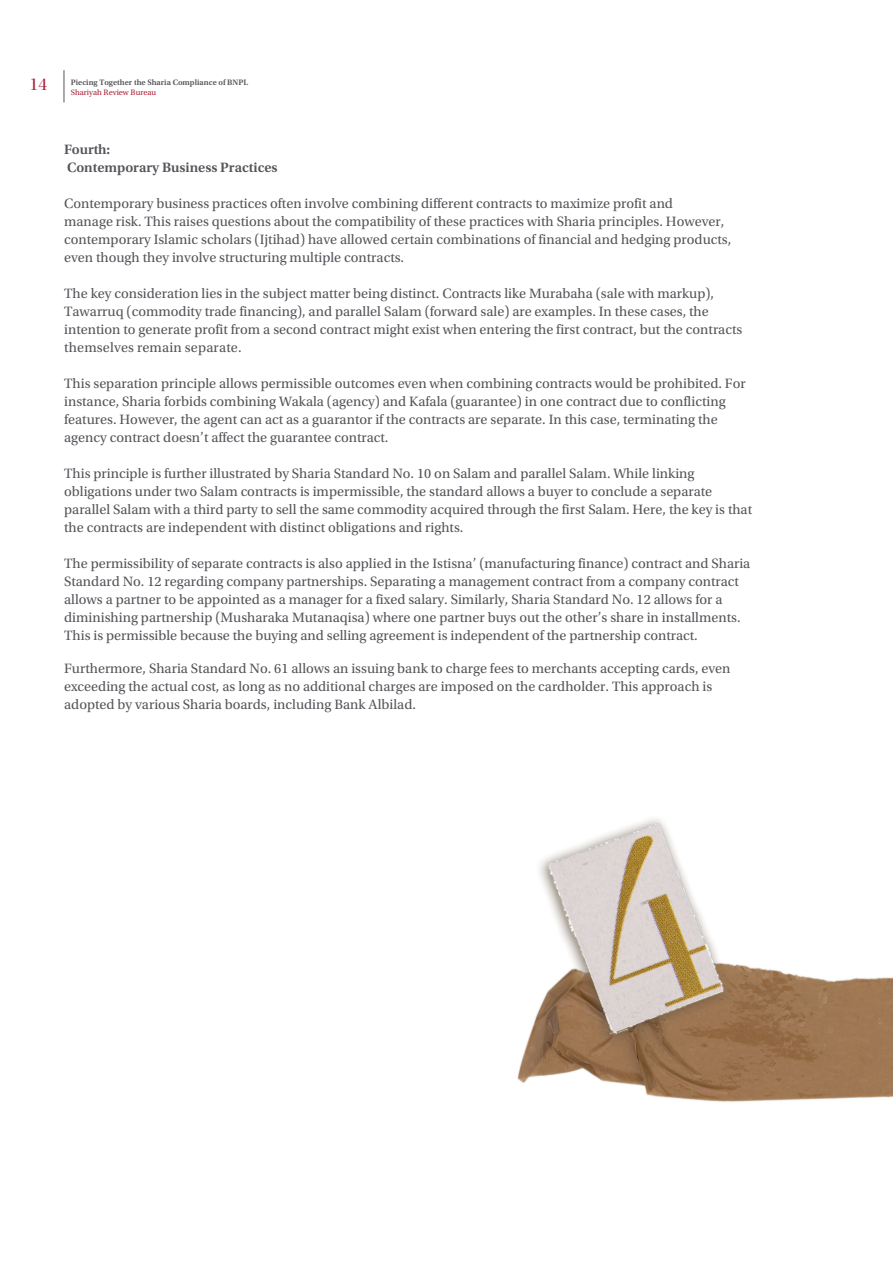
<style>
.page{position:relative;width:893px;height:1263px;background:#fff}
.page>*{position:absolute;margin:0;border:0;box-sizing:border-box;transform-origin:0 0}
.t1{font:18px "Utopia Std Disp";color:#ab1d34}
.t2{font:14.25px/18px "Utopia Std";color:#54555a}
.t3{font:600 14.25px/18px "Utopia Std";color:#54555a}
.t4{font:600 8.25px "Utopia Std";color:#54555a}
.t5{font:8.25px "Utopia Std";color:#ab1d34}
</style>
<div class="page">
<hr style="left:64px;top:70px;width:1px;height:32px;background:#54555a">
<img style="left:779px;top:970px;width:114px;height:131px">
<img style="left:517px;top:819px;width:262px;height:283px">
<p class="t1" style="left:29px;top:75px;width:19px">14</p>
<p class="t4" style="left:71px;top:77px;width:179px">Piecing Together the Sharia Compliance of BNPL</p>
<p class="t5" style="left:71px;top:88px;width:87px">Shariyah Review Bureau</p>
<p class="t3" style="left:64px;top:141px;width:215px">Fourth:<br>Contemporary Business Practices</p>
<p class="t2" style="left:64px;top:195px;width:669px">Contemporary business practices often involve combining different contracts to maximize profit and<br>manage risk. This raises questions about the compatibility of these practices with Sharia principles. However, contemporary Islamic scholars (Ijtihad) have allowed certain combinations of financial and hedging products, even though they involve structuring multiple contracts.</p>
<p class="t2" style="left:64px;top:285px;width:680px">The key consideration lies in the subject matter being distinct. Contracts like Murabaha (sale with markup), Tawarruq (commodity trade financing), and parallel Salam (forward sale) are examples. In these cases, the intention to generate profit from a second contract might exist when entering the first contract, but the contracts themselves remain separate.</p>
<p class="t2" style="left:64px;top:375px;width:683px">This separation principle allows permissible outcomes even when combining contracts would be prohibited. For instance, Sharia forbids combining Wakala (agency) and Kafala (guarantee) in one contract due to conflicting features. However, the agent can act as a guarantor if the contracts are separate. In this case, terminating the agency contract doesn’t affect the guarantee contract.</p>
<p class="t2" style="left:64px;top:465px;width:689px">This principle is further illustrated by Sharia Standard No. 10 on Salam and parallel Salam. While linking obligations under two Salam contracts is impermissible, the standard allows a buyer to conclude a separate parallel Salam with a third party to sell the same commodity acquired through the first Salam. Here, the key is that the contracts are independent with distinct obligations and rights.</p>
<p class="t2" style="left:64px;top:555px;width:688px">The permissibility of separate contracts is also applied in the Istisna’ (manufacturing finance) contract and Sharia Standard No. 12 regarding company partnerships. Separating a management contract from a company contract allows a partner to be appointed as a manager for a fixed salary. Similarly, Sharia Standard No. 12 allows for a diminishing partnership (Musharaka Mutanaqisa) where one partner buys out the other’s share in installments.<br>This is permissible because the buying and selling agreement is independent of the partnership contract.</p>
<p class="t2" style="left:64px;top:660px;width:668px">Furthermore, Sharia Standard No. 61 allows an issuing bank to charge fees to merchants accepting cards, even exceeding the actual cost, as long as no additional charges are imposed on the cardholder. This approach is adopted by various Sharia boards, including Bank Albilad.</p>
</div>
